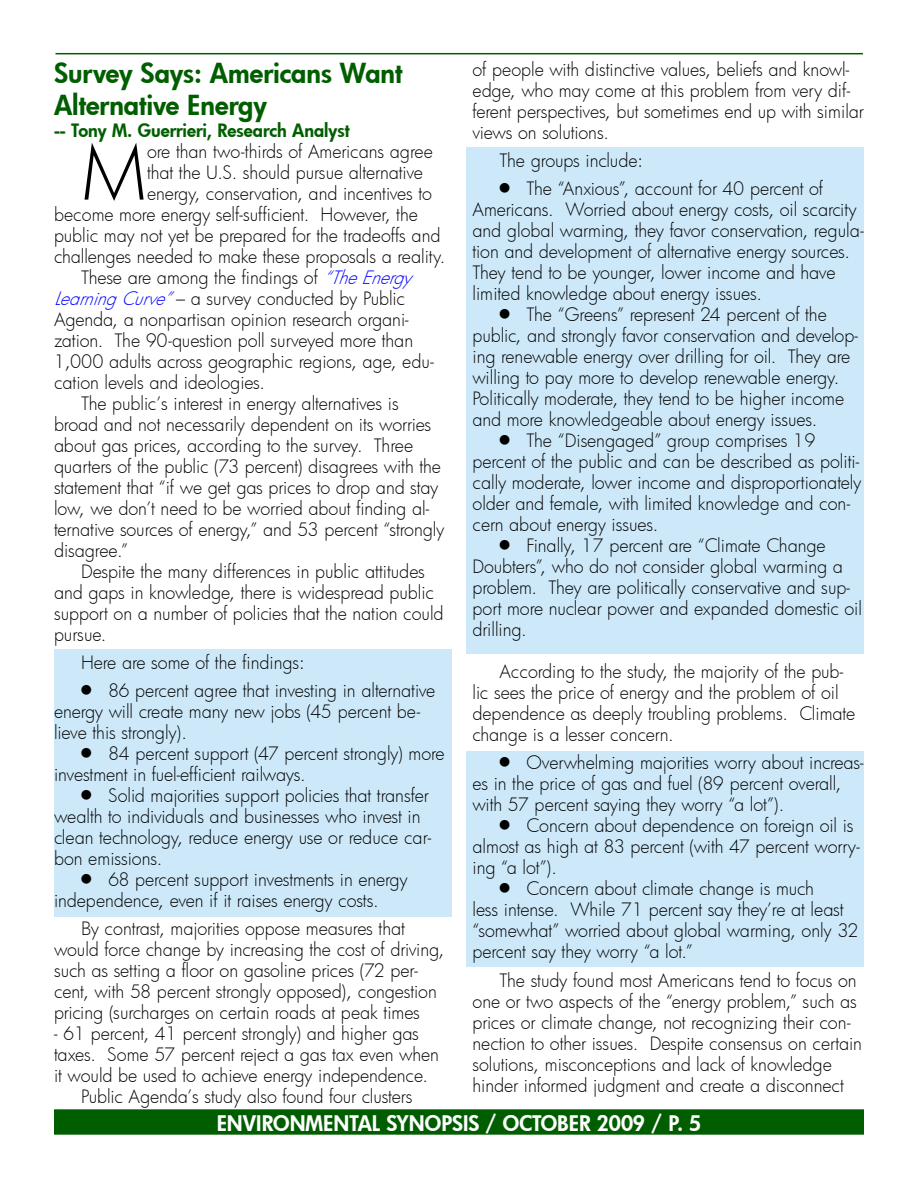
<style>
.page{position:relative;width:918px;height:1188px;background:#fff}
.page>*{position:absolute;margin:0;border:0;box-sizing:border-box;transform-origin:0 0}
.Body_text{font:300 73.65px "Futura";color:#000}
.Subhead_1{font:800 27px/32.4px "Futura";color:#005e00}
.Subhead_2{font:800 21px "Futura";color:#fff}
.Body_text-2{font:300 18px/21px "Futura";letter-spacing:-.005em;color:#000}
.Subhead_2-2{font:800 18px "Futura";color:#005e00}
.s1{font-style:italic;color:#00f}
</style>
<div class="page">
<div style="left:466px;top:751px;width:398px;height:216px;background:#cde9f9"></div>
<div style="left:54px;top:649px;width:398px;height:268px;background:#cde9f9"></div>
<div style="left:466px;top:147px;width:398px;height:506px;background:#cde9f9"></div>
<div style="left:55px;top:1110px;width:808px;height:24px;background:#005e00"></div>
<div style="left:54px;top:1109px;width:810px;height:26px;border:2px solid #005e00"></div>
<hr style="left:56px;top:53px;width:807px;height:1px;background:#005e00">
<p class="Subhead_1" style="left:54px;top:56px;width:350px">Survey Says: Americans Want<br>Alternative Energy</p>
<p class="Subhead_2-2" style="left:54px;top:118px;width:297px">-- Tony M. Guerrieri, Research Analyst</p>
<p class="Body_text" style="left:81px;top:123px;width:68px">M</p>
<p class="Body_text-2" style="left:147px;top:140px;width:287px">ore than two-thirds of Americans agree</p>
<p class="Body_text-2" style="left:147px;top:161px;width:277px">that the U.S. should pursue alternative</p>
<p class="Body_text-2" style="left:147px;top:182px;width:286px">energy, conservation, and incentives to</p>
<p class="Body_text-2" style="left:54px;top:203px;width:365px">become more energy self-sufficient. However, the</p>
<p class="Body_text-2" style="left:54px;top:224px;width:388px">public may not yet be prepared for the tradeoffs and</p>
<p class="Body_text-2" style="left:54px;top:245px;width:393px">challenges needed to make these proposals a reality.</p>
<p class="Body_text-2" style="left:54px;top:266px;width:382px;text-indent:27px">These are among the findings of <span class="s1">“TheEnergy LearningCurve”</span>– a survey conducted by Public Agenda, a nonpartisan opinion research organi&shy;zation. The 90-question poll surveyed more than 1,000 adults across geographic regions, age, edu&shy;cation levels and ideologies.</p>
<p class="Body_text-2" style="left:54px;top:392px;width:392px;text-indent:27px">The public’s interest in energy alternatives is broad and not necessarily dependent on its worries about gas prices, according to the survey. Three quarters of the public (73 percent) disagrees with the statement that “if we get gas prices to drop and stay low, we don’t need to be worried about finding al&shy;ternative sources of energy,” and 53 percent “strongly disagree.”</p>
<p class="Body_text-2" style="left:54px;top:560px;width:391px;text-indent:27px">Despite the many differences in public attitudes and gaps in knowledge, there is widespread public support on a number of policies that the nation could pursue.</p>
<p class="Body_text-2" style="left:81px;top:651px;width:225px">Here are some of the findings:</p>
<p class="Body_text-2" style="left:54px;top:680px;width:383px;text-indent:27px">● 86 percent agree that investing in alternative energy will create many new jobs (45 percent be&shy;lieve this strongly).</p>
<p class="Body_text-2" style="left:54px;top:743px;width:392px;text-indent:27px">● 84 percent support (47 percent strongly) more investment in fuel-efficient railways.</p>
<p class="Body_text-2" style="left:54px;top:785px;width:379px;text-indent:27px">● Solid majorities support policies that transfer wealth to individuals and businesses who invest in clean technology, reduce energy use or reduce car&shy;bon emissions.</p>
<p class="Body_text-2" style="left:54px;top:869px;width:355px;text-indent:27px">● 68 percent support investments in energy independence, even if it raises energy costs.</p>
<p class="Body_text-2" style="left:54px;top:918px;width:392px;text-indent:27px">By contrast, majorities oppose measures that would force change by increasing the cost of driving, such as setting a floor on gasoline prices (72 per&shy;cent, with 58 percent strongly opposed), congestion pricing (surcharges on certain roads at peak times</p>
<p class="Body_text-2" style="left:54px;top:1023px;width:386px">- 61 percent, 41 percent strongly) and higher gas taxes. Some 57 percent reject a gas tax even when it would be used to achieve energy independence.</p>
<p class="Body_text-2" style="left:81px;top:1086px;width:333px">Public Agenda’s study also found four clusters</p>
<p class="Body_text-2" style="left:472px;top:58px;width:393px">of people with distinctive values, beliefs and knowl&shy;edge, who may come at this problem from very dif&shy;ferent perspectives, but sometimes end up with similar views on solutions.</p>
<p class="Body_text-2" style="left:500px;top:150px;width:145px">The groups include:</p>
<p class="Body_text-2" style="left:472px;top:178px;width:393px;text-indent:27px">● The “Anxious”, account for 40 percent of Americans. Worried about energy costs, oil scarcity and global warming, they favor conservation, regula&shy;tion and development of alternative energy sources.<br>They tend to be younger, lower income and have limited knowledge about energy issues.</p>
<p class="Body_text-2" style="left:472px;top:304px;width:387px;text-indent:27px">● The “Greens” represent 24 percent of the public, and strongly favor conservation and develop&shy;ing renewable energy over drilling for oil. They are willing to pay more to develop renewable energy.<br>Politically moderate, they tend to be higher income and more knowledgeable about energy issues.</p>
<p class="Body_text-2" style="left:472px;top:430px;width:391px;text-indent:27px">● The “Disengaged” group comprises 19 percent of the public and can be described as politi&shy;cally moderate, lower income and disproportionately older and female, with limited knowledge and con&shy;cern about energy issues.</p>
<p class="Body_text-2" style="left:472px;top:535px;width:391px;text-indent:27px">● Finally, 17 percent are “Climate Change Doubters”, who do not consider global warming a problem. They are politically conservative and sup&shy;port more nuclear power and expanded domestic oil drilling.</p>
<p class="Body_text-2" style="left:472px;top:661px;width:384px;text-indent:27px">According to the study, the majority of the pub&shy;lic sees the price of energy and the problem of oil dependence as deeply troubling problems. Climate change is a lesser concern.</p>
<p class="Body_text-2" style="left:472px;top:752px;width:393px;text-indent:27px">● Overwhelming majorities worry about increas&shy;es in the price of gas and fuel (89 percent overall, with 57 percent saying they worry “a lot”).</p>
<p class="Body_text-2" style="left:472px;top:815px;width:389px;text-indent:27px">● Concern about dependence on foreign oil is almost as high at 83 percent (with 47 percent worry&shy;ing “a lot”).</p>
<p class="Body_text-2" style="left:472px;top:878px;width:388px;text-indent:27px">● Concern about climate change is much<br>less intense. While 71 percent say they’re at least “somewhat” worried about global warming, only 32 percent say they worry “a lot.”</p>
<p class="Body_text-2" style="left:472px;top:969px;width:391px;text-indent:27px">The study found most Americans tend to focus on one or two aspects of the “energy problem,” such as prices or climate change, not recognizing their con&shy;nection to other issues. Despite consensus on certain solutions, misconceptions and lack of knowledge hinder informed judgment and create a disconnect</p>
<p class="Subhead_2" style="left:217px;top:1109px;width:486px">ENVIRONMENTAL SYNOPSIS / OCTOBER 2009 / P. 5</p>
</div>
